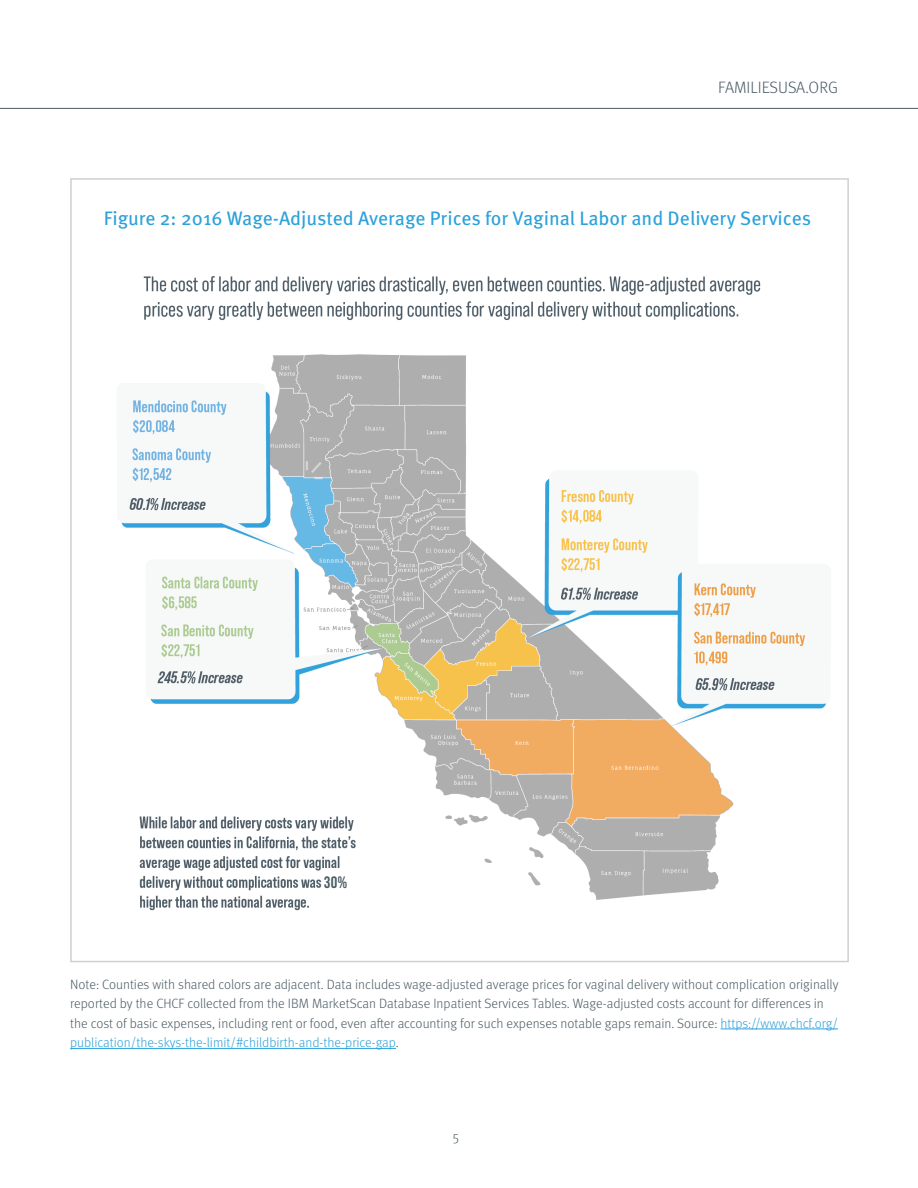
<style>
.page{position:relative;width:918px;height:1188px;background:#fff}
.page>*{position:absolute;margin:0;border:0;box-sizing:border-box;transform-origin:0 0}
.TABLE_AND_CHART_HEADER{font:19.5px "Meta OT";color:#2ca1da}
.t1{font:300 16.5px "Meta OT";color:#4b5c65}
.TABLE_AND_CHART_HEADER_-_BLUE{font:700 16.5px "Bebas Neue Pro";color:#4b5c65}
.ENDNOTES_FOOTNOTES_NOTES{font:300 13.5px/19.5px "Meta OT";color:#4b5c65}
.s1{color:#2ca1da}
</style>
<div class="page">
<hr style="left:0;top:108px;width:918px;height:1px;background:#4b5c65">
<img style="left:96px;top:276px;width:742px;height:687px">
<hr style="left:721px;top:1029px;width:117px;height:1px;background:#2ca1da">
<hr style="left:70px;top:1048px;width:326px;height:1px;background:#2ca1da">
<div style="left:324px;top:870px;width:23px;height:22px;background:#fff"></div>
<p class="t1" style="left:718px;top:78px;width:122px">FAMILIESUSA.ORG</p>
<p class="TABLE_AND_CHART_HEADER" style="left:104px;top:207px;width:709px">Figure 2: 2016 Wage-Adjusted Average Prices for Vaginal Labor and Delivery Services</p>
<p class="TABLE_AND_CHART_HEADER_-_BLUE" style="left:324px;top:873px;width:25px">30%</p>
<p class="ENDNOTES_FOOTNOTES_NOTES" style="left:70px;top:975px;width:770px">Note: Counties with shared colors are adjacent. Data includes wage-adjusted average prices for vaginal delivery without complication originally reported by the CHCF collected from the IBM MarketScan Database Inpatient Services Tables. Wage-adjusted costs account for differences in the cost of basic expenses, including rent or food, even after accounting for such expenses notable gaps remain. Source: <span class="s1">https://www.chcf.org/ publication/the-skys-the-limit/#childbirth-and-the-price-gap</span>.</p>
<p class="ENDNOTES_FOOTNOTES_NOTES" style="left:453px;top:1129px;width:8px">5</p>
</div>
